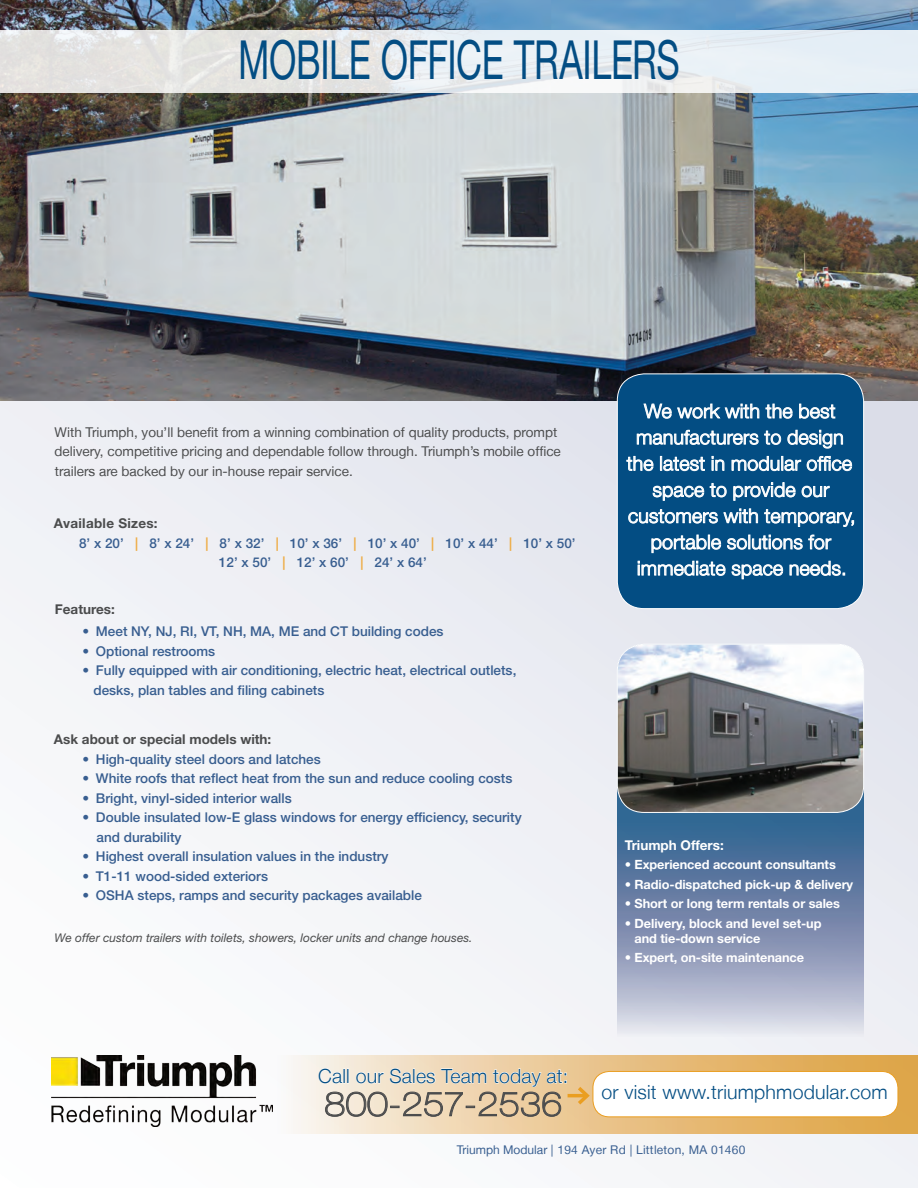
<style>
.page{position:relative;width:918px;height:1188px;background:#fff}
.page>*{position:absolute;margin:0;border:0;box-sizing:border-box;transform-origin:0 0}
.t1{font:54px "Helvetica Neue LT Std";letter-spacing:-.01em;color:#034d83;scale:.67 1}
.t2{font:100 expanded 32.85px "Helvetica Neue";color:#4b4c4d}
.t3{font:300 19.5px/26.2px "Helvetica Neue LT";letter-spacing:.01em;color:#fff;text-align:center}
.t4{font:300 19.5px "Helvetica Neue LT";letter-spacing:.01em;color:#034d83}
.t5{font:500 13.5px/19.5px "Helvetica Neue LT Std";color:#385e90}
.t6{font:13.5px/19.5px "Helvetica Neue LT";color:#4b4c4d}
.t7{font:700 13.5px "Helvetica Neue LT Std";color:#4b4c4d}
.t8{font:700 13.5px "Helvetica Neue LT Std";letter-spacing:.02em;color:#4b4c4d}
.t9{font:700 13.5px "Helvetica Neue LT Std";color:#fff}
.t10{font:700 12.75px/15px "Helvetica Neue LT Std";letter-spacing:-.005em;color:#fff}
.t11{font:italic 12px "Helvetica Neue LT Std";color:#4b4c4d}
.t12{font:12px "Helvetica Neue LT";letter-spacing:.02em;color:#385e90}
.s1{color:#eeab42}
</style>
<div class="page">
<div style="left:0;top:396px;width:918px;height:792px;background:linear-gradient(to right,#f6f7f9,#e9ebf1)"></div>
<svg style="left:617px;top:812px;width:247px;height:224px;background:#7f93b3"></svg>
<svg style="left:278px;top:1055px;width:639px;height:78px;background:#eac995"></svg>
<svg style="left:319px;top:1068px;width:248px;height:49px;background:#dfceb5"></svg>
<div style="left:593px;top:1071px;width:305px;height:46px;background:#fff;border-radius:16px"></div>
<div style="left:593px;top:1071px;width:305px;height:46px;border:1px solid #ea9e21;border-radius:16px"></div>
<hr style="left:568px;top:1094px;width:19px;height:3px;background:#ea9e21">
<svg style="left:574px;top:1083px;width:18px;height:25px"></svg>
<img style="left:0;top:0;width:918px;height:400px">
<div style="left:617px;top:374px;width:247px;height:235px;background:#034d83;border-radius:27px"></div>
<div style="left:617px;top:374px;width:247px;height:235px;border:1px solid #fff;border-radius:27px"></div>
<svg style="left:644px;top:403px;width:115px;height:16px"></svg>
<svg style="left:766px;top:404px;width:26px;height:15px"></svg>
<svg style="left:799px;top:404px;width:36px;height:15px"></svg>
<svg style="left:637px;top:430px;width:121px;height:15px"></svg>
<svg style="left:764px;top:431px;width:17px;height:14px"></svg>
<svg style="left:788px;top:430px;width:55px;height:18px"></svg>
<svg style="left:627px;top:456px;width:26px;height:15px"></svg>
<svg style="left:660px;top:456px;width:45px;height:15px"></svg>
<svg style="left:712px;top:456px;width:12px;height:15px"></svg>
<svg style="left:732px;top:456px;width:69px;height:15px"></svg>
<svg style="left:807px;top:456px;width:45px;height:15px"></svg>
<svg style="left:653px;top:486px;width:51px;height:15px"></svg>
<svg style="left:710px;top:483px;width:16px;height:14px"></svg>
<svg style="left:734px;top:482px;width:61px;height:19px"></svg>
<svg style="left:802px;top:486px;width:28px;height:11px"></svg>
<svg style="left:628px;top:509px;width:90px;height:14px"></svg>
<svg style="left:724px;top:509px;width:34px;height:15px"></svg>
<svg style="left:764px;top:509px;width:90px;height:18px"></svg>
<svg style="left:652px;top:535px;width:69px;height:18px"></svg>
<svg style="left:727px;top:535px;width:104px;height:15px"></svg>
<svg style="left:638px;top:561px;width:87px;height:15px"></svg>
<svg style="left:732px;top:564px;width:51px;height:15px"></svg>
<svg style="left:790px;top:561px;width:55px;height:15px"></svg>
<img style="left:617px;top:644px;width:247px;height:168px">
<div style="left:617px;top:644px;width:247px;height:169px;border:1px solid #fff;border-radius:27px"></div>
<svg style="left:0;top:30px;width:918px;height:62px;background:#e7eaec"></svg>
<img style="left:52px;top:1056px;width:221px;height:70px">
<h1 class="t1" style="left:238px;top:27px;width:661px">MOBILE OFFICE TRAILERS</h1>
<p class="t6" style="left:54px;top:422px;width:508px">With Triumph, you’ll benefit from a winning combination of quality products, prompt delivery, competitive pricing and dependable follow through. Triumph’s mobile office trailers are backed by our in-house repair service.</p>
<p class="t8" style="left:54px;top:515px;width:105px">Available Sizes:</p>
<p class="t5" style="left:79px;top:533px;width:498px">8’ x 20’ <span class="s1">|</span> 8’ x 24’ <span class="s1">|</span> 8’ x 32’ <span class="s1">|</span> 10’ x 36’ <span class="s1">|</span> 10’ x 40’ <span class="s1">|</span> 10’ x 44’ <span class="s1">|</span> 10’ x 50’</p>
<p class="t5" style="left:219px;top:553px;width:209px">12’ x 50’ <span class="s1">|</span> 12’ x 60’ <span class="s1">|</span> 24’ x 64’</p>
<p class="t7" style="left:55px;top:601px;width:62px">Features:</p>
<p class="t5" style="left:82px;top:622px;width:363px">• Meet NY, NJ, RI, VT, NH, MA, ME and CT building codes</p>
<p class="t5" style="left:82px;top:641px;width:134px">• Optional restrooms</p>
<p class="t5" style="left:93px;top:661px;width:424px;text-indent:-11px">• Fully equipped with air conditioning, electric heat, electrical outlets, desks, plan tables and filing cabinets</p>
<p class="t7" style="left:54px;top:731px;width:219px">Ask about or special models with:</p>
<p class="t5" style="left:82px;top:749px;width:240px">• High-quality steel doors and latches</p>
<p class="t5" style="left:82px;top:769px;width:431px">• White roofs that reflect heat from the sun and reduce cooling costs</p>
<p class="t5" style="left:82px;top:788px;width:211px">• Bright, vinyl-sided interior walls</p>
<p class="t5" style="left:97px;top:808px;width:427px;text-indent:-14px">• Double insulated low-E glass windows for energy efficiency, security and durability</p>
<p class="t5" style="left:82px;top:847px;width:308px">• Highest overall insulation values in the industry</p>
<p class="t5" style="left:82px;top:866px;width:187px">• T1-11 wood-sided exteriors</p>
<p class="t5" style="left:82px;top:885px;width:341px">• OSHA steps, ramps and security packages available</p>
<p class="t11" style="left:55px;top:931px;width:420px">We offer custom trailers with toilets, showers, locker units and change houses.</p>
<h3 class="t3" style="left:627px;top:397px;width:230px">We work with the best manufacturers to design the latest in modular office space to provide our customers with temporary, portable solutions for immediate space needs.</h3>
<p class="t9" style="left:625px;top:837px;width:101px">Triumph Offers:</p>
<p class="t10" style="left:625px;top:857px;width:213px">• Experienced account consultants</p>
<p class="t10" style="left:625px;top:877px;width:230px">• Radio-dispatched pick-up &amp; delivery</p>
<p class="t10" style="left:625px;top:896px;width:217px">• Short or long term rentals or sales</p>
<p class="t10" style="left:634px;top:916px;width:189px;text-indent:-10px">• Delivery, block and level set-up and tie-down service</p>
<p class="t10" style="left:625px;top:950px;width:181px">• Expert, on-site maintenance</p>
<h3 class="t4" style="left:318px;top:1064px;width:252px">Call our Sales Team today at:</h3>
<h2 class="t2" style="left:324px;top:1085px;width:240px">800-257-2536</h2>
<h3 class="t4" style="left:602px;top:1080px;width:288px">or visit www.triumphmodular.com</h3>
<p class="t12" style="left:457px;top:1143px;width:290px">Triumph Modular | 194 Ayer Rd | Littleton, MA 01460</p>
</div>
